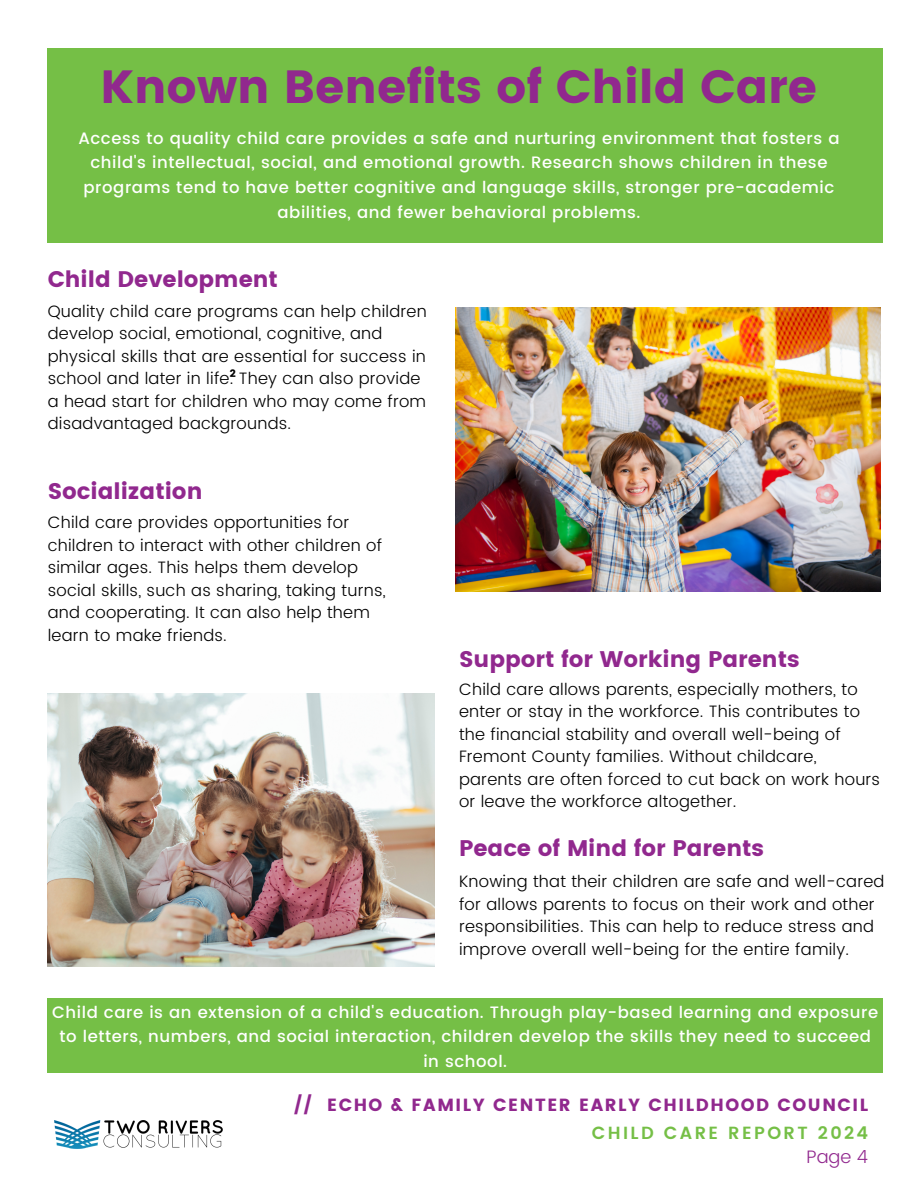
<style>
.page{position:relative;width:918px;height:1188px;background:#fff}
.page>*{position:absolute;margin:0;border:0;box-sizing:border-box;transform-origin:0 0}
.t1{font:46.5px "Poppins";color:#91288e}
.t2{font:22.5px "Poppins";color:#91288e}
.t3{font:300 18px "Poppins";color:#91288e}
.t4{font:17.55px "Poppins";letter-spacing:.09em;color:#91288e}
.t5{font:600 17.55px "Poppins";letter-spacing:.135em;color:#75bf46}
.t6{font:300 16.5px/22.5px "Poppins";letter-spacing:.015em;color:#000}
.t7{font:500 16.5px/24.8px "Poppins";letter-spacing:.035em;color:#fff;text-align:center}
.t8{font:10.5px "Poppins";color:#000}
</style>
<div class="page">
<div style="left:48px;top:48px;width:835px;height:194px;background:#75bf46"></div>
<img style="left:455px;top:307px;width:425px;height:285px">
<img style="left:48px;top:694px;width:387px;height:273px">
<div style="left:48px;top:999px;width:835px;height:74px;background:#75bf46"></div>
<img style="left:54px;top:1120px;width:169px;height:29px">
<h2 class="t1" style="left:101px;top:60px;width:718px">Known Benefits of Child Care</h2>
<p class="t7" style="left:78px;top:126px;width:763px">Access to quality child care provides a safe and nurturing environment that fosters a child's intellectual, social, and emotional growth. Research shows children in these programs tend to have better cognitive and language skills, stronger pre-academic abilities, and fewer behavioral problems.</p>
<p class="t2" style="left:48px;top:266px;width:232px">Child Development</p>
<h2 class="t6" style="left:48px;top:300px;width:381px">Quality child care programs can help children develop social, emotional, cognitive, and physical skills that are essential for success in school and later in life. They can also provide a head start for children who may come from disadvantaged backgrounds.</h2>
<h3 class="t8" style="left:230px;top:367px;width:7px">2</h3>
<p class="t2" style="left:48px;top:478px;width:156px">Socialization</p>
<p class="t6" style="left:48px;top:511px;width:339px">Child care provides opportunities for children to interact with other children of similar ages. This helps them develop social skills, such as sharing, taking turns, and cooperating. It can also help them learn to make friends.</p>
<p class="t2" style="left:459px;top:646px;width:342px">Support for Working Parents</p>
<h2 class="t6" style="left:459px;top:678px;width:423px">Child care allows parents, especially mothers, to enter or stay in the workforce. This contributes to the financial stability and overall well-being of Fremont County families. Without childcare, parents are often forced to cut back on work hours or leave the workforce altogether.</h2>
<p class="t2" style="left:459px;top:836px;width:307px">Peace of Mind for Parents</p>
<h2 class="t6" style="left:459px;top:871px;width:427px">Knowing that their children are safe and well-cared for allows parents to focus on their work and other responsibilities. This can help to reduce stress and improve overall well-being for the entire family.</h2>
<p class="t7" style="left:52px;top:999px;width:828px">Child care is an extension of a child's education. Through play-based learning and exposure to letters, numbers, and social interaction, children develop the skills they need to succeed in school.</p>
<h4 class="t4" style="left:294px;top:1094px;width:576px">// ECHO &amp; FAMILY CENTER EARLY CHILDHOOD COUNCIL</h4>
<p class="t3" style="left:807px;top:1146px;width:63px">Page 4</p>
<p class="t5" style="left:592px;top:1122px;width:278px">CHILD CARE REPORT 2024</p>
</div>
